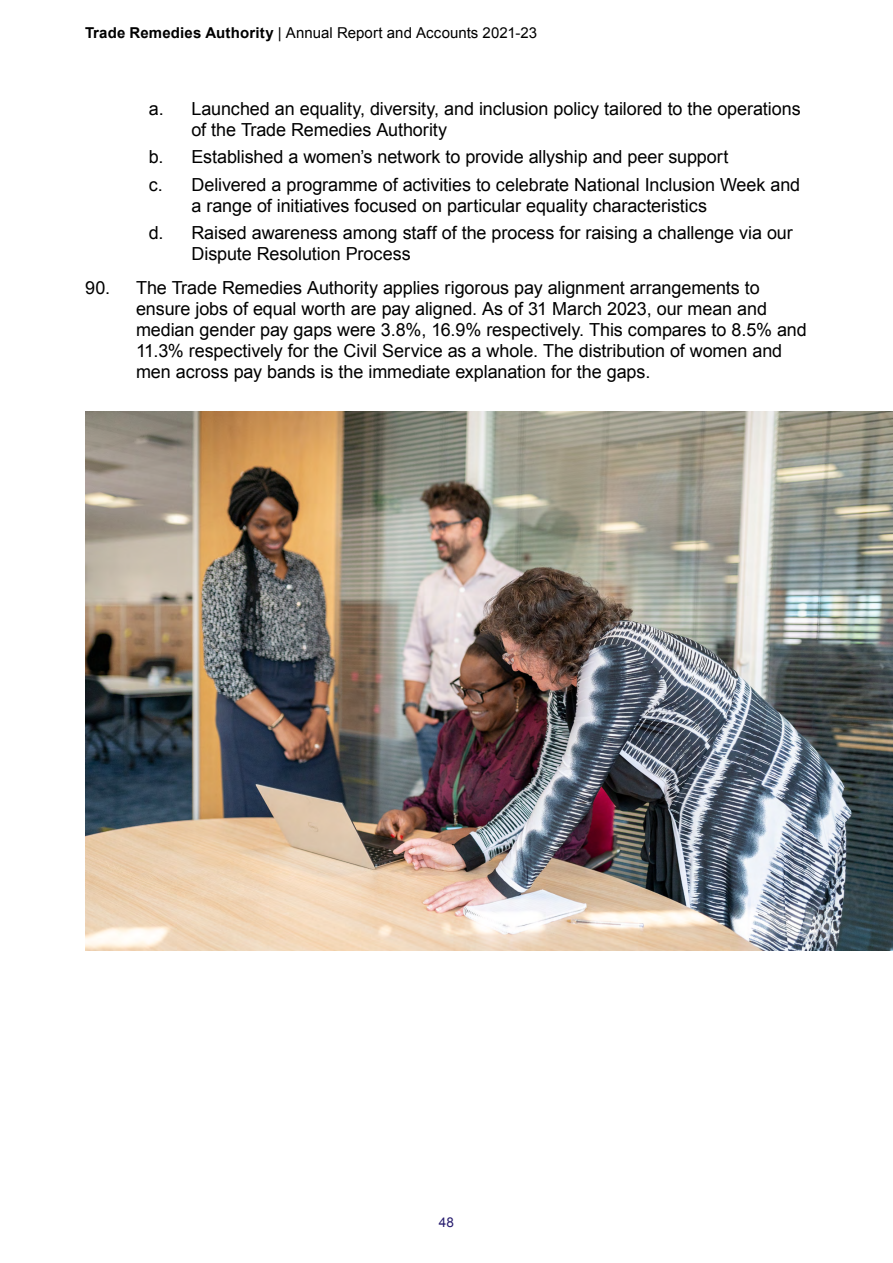
<style>
.page{position:relative;width:893px;height:1263px;background:#fff}
.page>*{position:absolute;margin:0;border:0;box-sizing:border-box;transform-origin:0 0}
.t1{font:18px/21px "Arial";letter-spacing:-.005em;color:#000}
.t2{font:15px "Arial";letter-spacing:.005em;color:#000}
.t3{font:13.5px "Arial";color:#271c6e}
.s1{font-weight:700}
</style>
<div class="page">
<img style="left:85px;top:412px;width:807px;height:538px">
<p class="t2" style="left:85px;top:22px;width:454px"><span class="s1">Trade Remedies Authority</span> | Annual Report and Accounts 2021-23</p>
<p class="t1" style="left:191px;top:98px;width:611px;text-indent:-43px">a. Launched an equality, diversity, and inclusion policy tailored to the operations of the Trade Remedies Authority</p>
<p class="t1" style="left:149px;top:147px;width:581px">b. Established a women’s network to provide allyship and peer support</p>
<p class="t1" style="left:191px;top:174px;width:610px;text-indent:-43px">c. Delivered a programme of activities to celebrate National Inclusion Week and a range of initiatives focused on particular equality characteristics</p>
<p class="t1" style="left:191px;top:222px;width:603px;text-indent:-43px">d. Raised awareness among staff of the process for raising a challenge via our<br>Dispute Resolution Process</p>
<p class="t1" style="left:136px;top:277px;width:672px;text-indent:-51px">90. The Trade Remedies Authority applies rigorous pay alignment arrangements to ensure jobs of equal worth are pay aligned. As of 31 March 2023, our mean and median gender pay gaps were 3.8%, 16.9% respectively. This compares to 8.5% and 11.3% respectively for the Civil Service as a whole. The distribution of women and men across pay bands is the immediate explanation for the gaps.</p>
<p class="t3" style="left:439px;top:1213px;width:17px">48</p>
</div>
